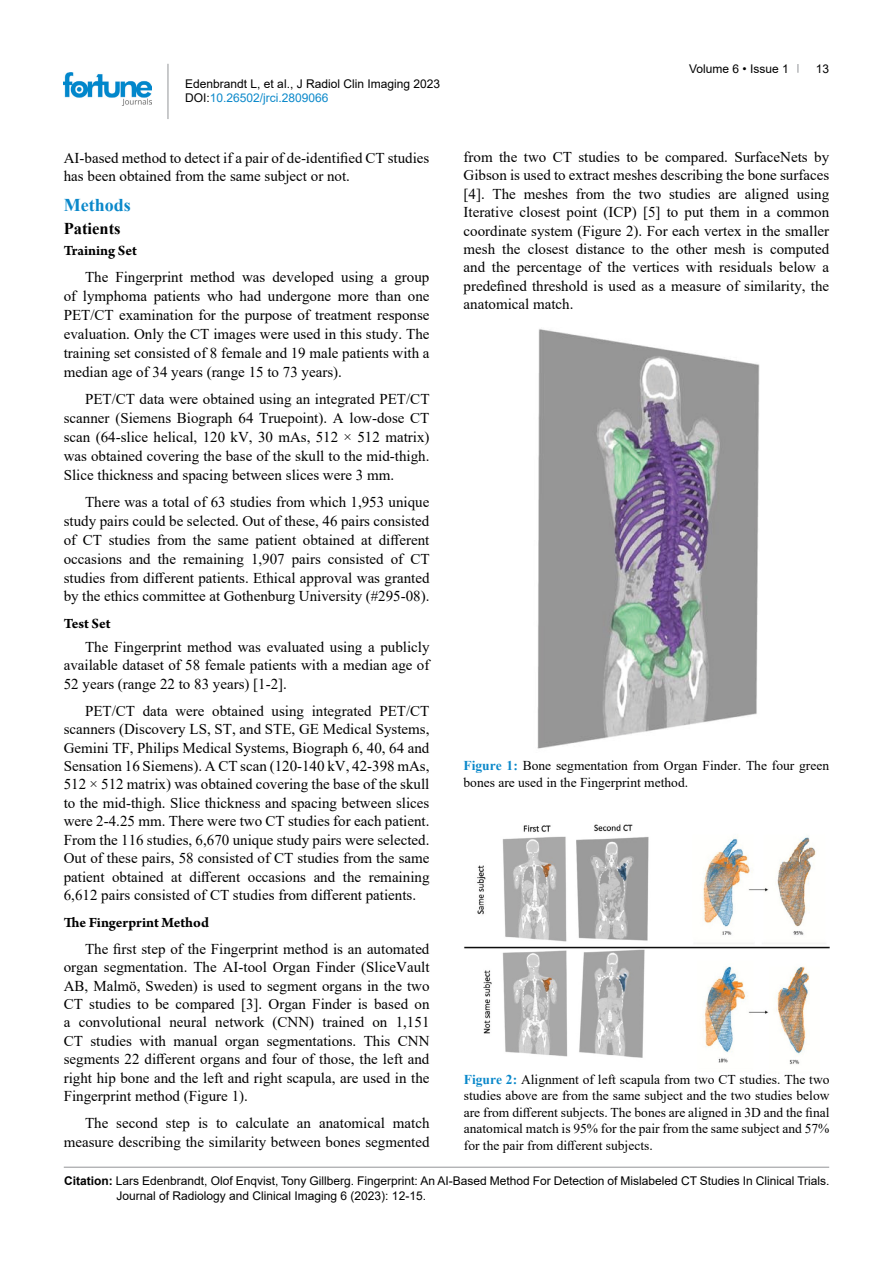
<style>
.page{position:relative;width:893px;height:1263px;background:#fff}
.page>*{position:absolute;margin:0;border:0;box-sizing:border-box;transform-origin:0 0}
.t1{font:700 18px "Times New Roman";color:#0a88ca}
.t2{font:700 16.5px "Times New Roman";color:#000}
.t3{font:15px/18.5px "Times New Roman";color:#000;text-align:justify}
.t4{font:700 15px "Arno Pro";letter-spacing:-.005em;color:#000}
.t5{font:13.5px/16.5px "Times New Roman";color:#000}
.t6{font:12px/14.4px "Arial";color:#000}
.s1{color:#0a88ca}
.s2{font-weight:700;color:#0a88ca}
.s3{font-weight:700}
</style>
<div class="page">
<hr style="left:168px;top:64px;width:1px;height:55px;background:#939598">
<img style="left:64px;top:72px;width:88px;height:33px">
<hr style="left:64px;top:1167px;width:765px;height:1px;background:#939598">
<img style="left:537px;top:329px;width:222px;height:420px">
<img style="left:464px;top:824px;width:365px;height:241px">
<p class="t6" style="left:185px;top:76px;width:256px">Edenbrandt L, et al., J Radiol Clin Imaging 2023<br>DOI:<span class="s1">10.26502/jrci.2809066</span></p>
<p class="t3" style="left:64px;top:148px;width:367px">AI-based method to detect if a pair of de-identified CT studies has been obtained from the same subject or not.</p>
<p class="t1" style="left:64px;top:192px;width:68px">Methods</p>
<p class="t2" style="left:64px;top:217px;width:58px">Patients</p>
<p class="t4" style="left:64px;top:242px;width:75px">Training Set</p>
<p class="t3" style="left:64px;top:267px;width:367px;line-height:18.9px;text-indent:21px">The Fingerprint method was developed using a group of lymphoma patients who had undergone more than one PET/CT examination for the purpose of treatment response evaluation. Only the CT images were used in this study. The training set consisted of 8 female and 19 male patients with a median age of 34 years (range 15 to 73 years).</p>
<p class="t3" style="left:64px;top:389px;width:367px;line-height:18.9px;text-indent:21px">PET/CT data were obtained using an integrated PET/CT scanner (Siemens Biograph 64 Truepoint). A low-dose CT scan (64-slice helical, 120 kV, 30 mAs, 512 × 512 matrix) was obtained covering the base of the skull to the mid-thigh.<br>Slice thickness and spacing between slices were 3 mm.</p>
<p class="t3" style="left:64px;top:492px;width:367px;text-indent:21px">There was a total of 63 studies from which 1,953 unique study pairs could be selected. Out of these, 46 pairs consisted of CT studies from the same patient obtained at different occasions and the remaining 1,907 pairs consisted of CT studies from different patients. Ethical approval was granted by the ethics committee at Gothenburg University (#295-08).</p>
<p class="t4" style="left:64px;top:615px;width:48px">Test Set</p>
<p class="t3" style="left:64px;top:637px;width:367px;text-indent:21px">The Fingerprint method was evaluated using a publicly available dataset of 58 female patients with a median age of 52 years (range 22 to 83 years) [1-2].</p>
<p class="t3" style="left:64px;top:701px;width:367px;text-indent:21px">PET/CT data were obtained using integrated PET/CT scanners (Discovery LS, ST, and STE, GE Medical Systems, Gemini TF, Philips Medical Systems, Biograph 6, 40, 64 and Sensation 16 Siemens). A CT scan (120-140 kV, 42-398 mAs, 512 × 512 matrix) was obtained covering the base of the skull to the mid-thigh. Slice thickness and spacing between slices were 2-4.25 mm. There were two CT studies for each patient.<br>From the 116 studies, 6,670 unique study pairs were selected.<br>Out of these pairs, 58 consisted of CT studies from the same patient obtained at different occasions and the remaining 6,612 pairs consisted of CT studies from different patients.</p>
<p class="t4" style="left:64px;top:913px;width:147px">The Fingerprint Method</p>
<p class="t3" style="left:64px;top:939px;width:367px;text-indent:21px">The first step of the Fingerprint method is an automated organ segmentation. The AI-tool Organ Finder (SliceVault AB, Malmö, Sweden) is used to segment organs in the two CT studies to be compared [3]. Organ Finder is based on a convolutional neural network (CNN) trained on 1,151<br>CT studies with manual organ segmentations. This CNN segments 22 different organs and four of those, the left and right hip bone and the left and right scapula, are used in the Fingerprint method (Figure 1).</p>
<p class="t3" style="left:64px;top:1113px;width:367px;text-align:right">The second step is to calculate an anatomical match measure describing the similarity between bones segmented</p>
<p class="t6" style="left:689px;top:61px;width:101px">Volume 6 • Issue 1</p>
<p class="t6" style="left:816px;top:61px;width:15px">13</p>
<p class="t3" style="left:463px;top:147px;width:367px">from the two CT studies to be compared. SurfaceNets by Gibson is used to extract meshes describing the bone surfaces [4]. The meshes from the two studies are aligned using Iterative closest point (ICP) [5] to put them in a common coordinate system (Figure 2). For each vertex in the smaller mesh the closest distance to the other mesh is computed and the percentage of the vertices with residuals below a predefined threshold is used as a measure of similarity, the anatomical match.</p>
<p class="t5" style="left:463px;top:757px;width:367px"><span class="s2">Figure 1:</span> Bone segmentation from Organ Finder. The four green bones are used in the Fingerprint method.</p>
<p class="t5" style="left:464px;top:1070px;width:367px;text-align:justify"><span class="s2">Figure 2:</span> Alignment of left scapula from two CT studies. The two studies above are from the same subject and the two studies below are from different subjects. The bones are aligned in 3D and the final anatomical match is 95% for the pair from the same subject and 57% for the pair from different subjects.</p>
<p class="t6" style="left:117px;top:1173px;width:715px;line-height:15px;text-indent:-52px"><span class="s3">Citation:</span> Lars Edenbrandt, Olof Enqvist, Tony Gillberg. Fingerprint: An AI-Based Method For Detection of Mislabeled CT Studies In Clinical Trials.<br>Journal of Radiology and Clinical Imaging 6 (2023): 12-15.</p>
</div>
